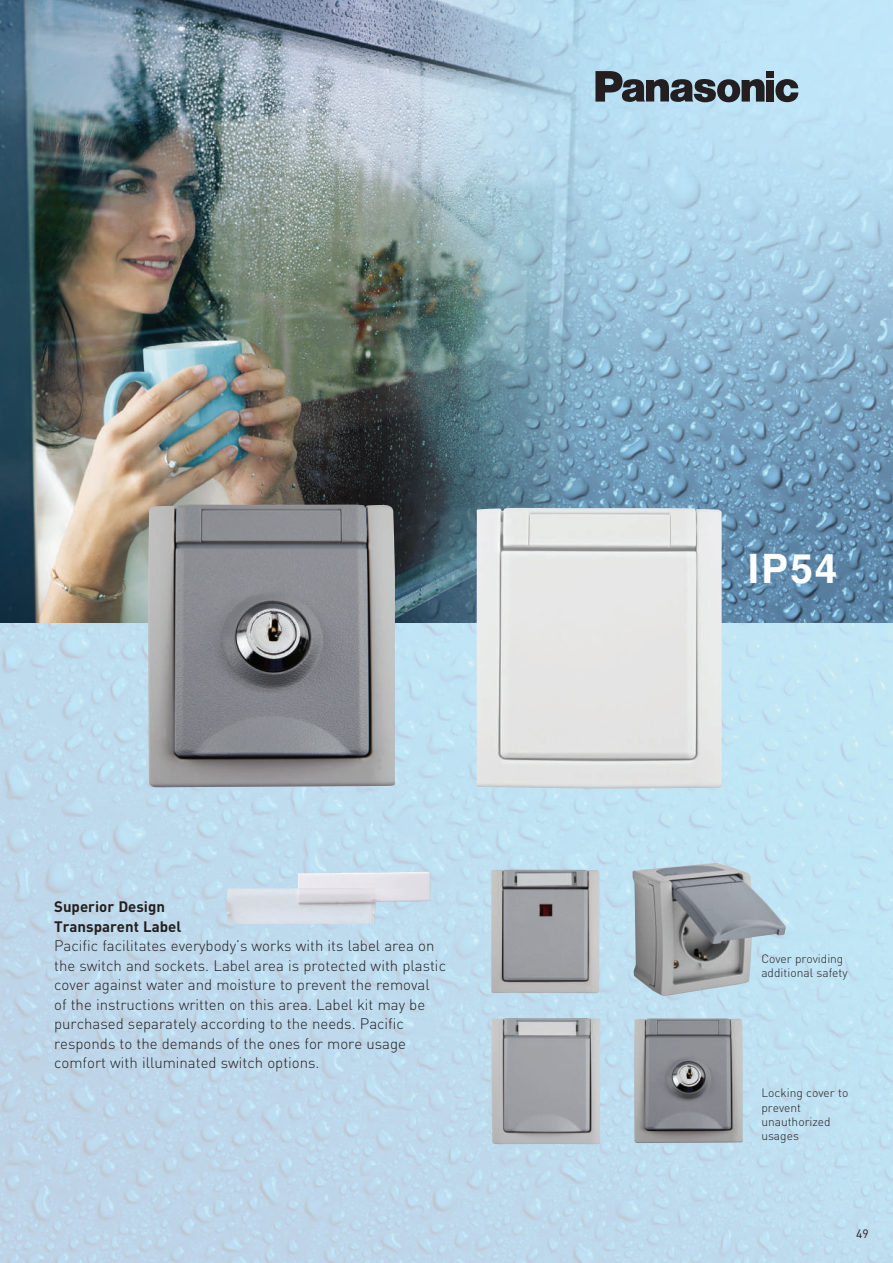
<style>
.page{position:relative;width:893px;height:1263px;background:#fff}
.page>*{position:absolute;margin:0;border:0;box-sizing:border-box;transform-origin:0 0}
.t1{font:700 40.5px "Helvetica";color:#fff}
.t2{font:300 15px/19.5px "DIN";color:#231f20}
.t3{font:700 15px/19.5px "DIN";color:#231f20}
.t4{font:300 12px/14.4px "DIN";color:#231f20}
.t5{font:12px "DIN Tr";color:#231f20}
</style>
<div class="page">
<img style="left:0;top:0;width:893px;height:623px">
<img style="left:148px;top:504px;width:247px;height:284px">
<img style="left:491px;top:870px;width:108px;height:123px">
<img style="left:491px;top:1018px;width:109px;height:126px">
<img style="left:634px;top:1018px;width:109px;height:125px">
<img style="left:633px;top:863px;width:153px;height:133px">
<img style="left:477px;top:508px;width:245px;height:280px">
<svg style="left:775px;top:79px;width:23px;height:23px"></svg>
<div style="left:766px;top:80px;width:8px;height:22px;background:#231f20"></div>
<div style="left:766px;top:71px;width:8px;height:6px;background:#231f20"></div>
<svg style="left:595px;top:71px;width:170px;height:31px;background:#687881"></svg>
<img style="left:225px;top:872px;width:205px;height:52px">
<p class="t3" style="left:54px;top:896px;width:129px">Superior Design<br>Transparent Label</p>
<p class="t2" style="left:54px;top:936px;width:393px">Pacific facilitates everybody’s works with its label area on the switch and sockets. Label area is protected with plastic cover against water and moisture to prevent the removal<br>of the instructions written on this area. Label kit may be purchased separately according to the needs. Pacific responds to the demands of the ones for more usage comfort with illuminated switch options.</p>
<h1 class="t1" style="left:748px;top:544px;width:91px">IP54</h1>
<p class="t4" style="left:761px;top:951px;width:88px">Cover providing additional safety</p>
<p class="t4" style="left:761px;top:1085px;width:88px">Locking cover to prevent unauthorized usages</p>
<p class="t5" style="left:856px;top:1226px;width:14px">49</p>
</div>
